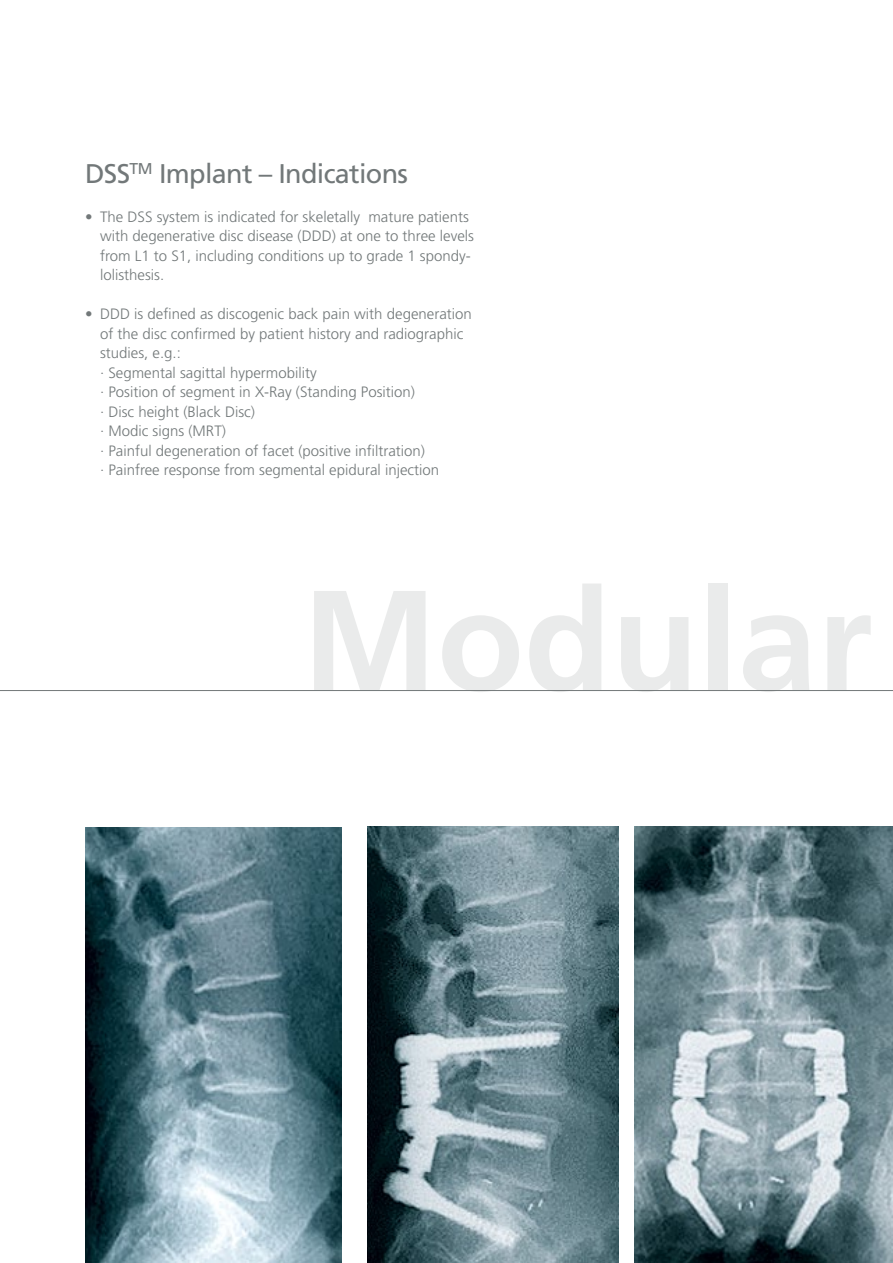
<style>
.page{position:relative;width:893px;height:1263px;background:#fff}
.page>*{position:absolute;margin:0;border:0;box-sizing:border-box;transform-origin:0 0}
.t1{font:700 142.5px "Frutiger";color:#eaebeb}
.t2{font:27px "Frutiger";letter-spacing:-.025em;color:#727879}
.t3{font:300 15px/19.5px "Frutiger";color:#727879}
</style>
<div class="page">
<hr style="left:0;top:690px;width:893px;height:1px;background:#727879">
<img style="left:85px;top:827px;width:257px;height:436px">
<img style="left:367px;top:826px;width:251px;height:437px">
<img style="left:634px;top:826px;width:259px;height:437px">
<h2 class="t2" style="left:85px;top:157px;width:325px">DSS<sup>TM</sup> Implant – Indications</h2>
<p class="t3" style="left:100px;top:207px;width:375px;text-indent:-15px">• The DSS system is indicated for skeletally mature patients with degenerative disc disease (DDD) at one to three levels from L1 to S1, including conditions up to grade 1 spondy&shy;lolisthesis.</p>
<p class="t3" style="left:100px;top:304px;width:373px;text-indent:-15px">• DDD is defined as discogenic back pain with degeneration of the disc confirmed by patient history and radiographic studies, e.g.:<br>· Segmental sagittal hypermobility<br>· Position of segment in X-Ray (Standing Position)<br>· Disc height (Black Disc)<br>· Modic signs (MRT)<br>· Painful degeneration of facet (positive infiltration)<br>· Painfree response from segmental epidural injection</p>
<h1 class="t1" style="left:303px;top:557px;width:572px">Modular</h1>
</div>
